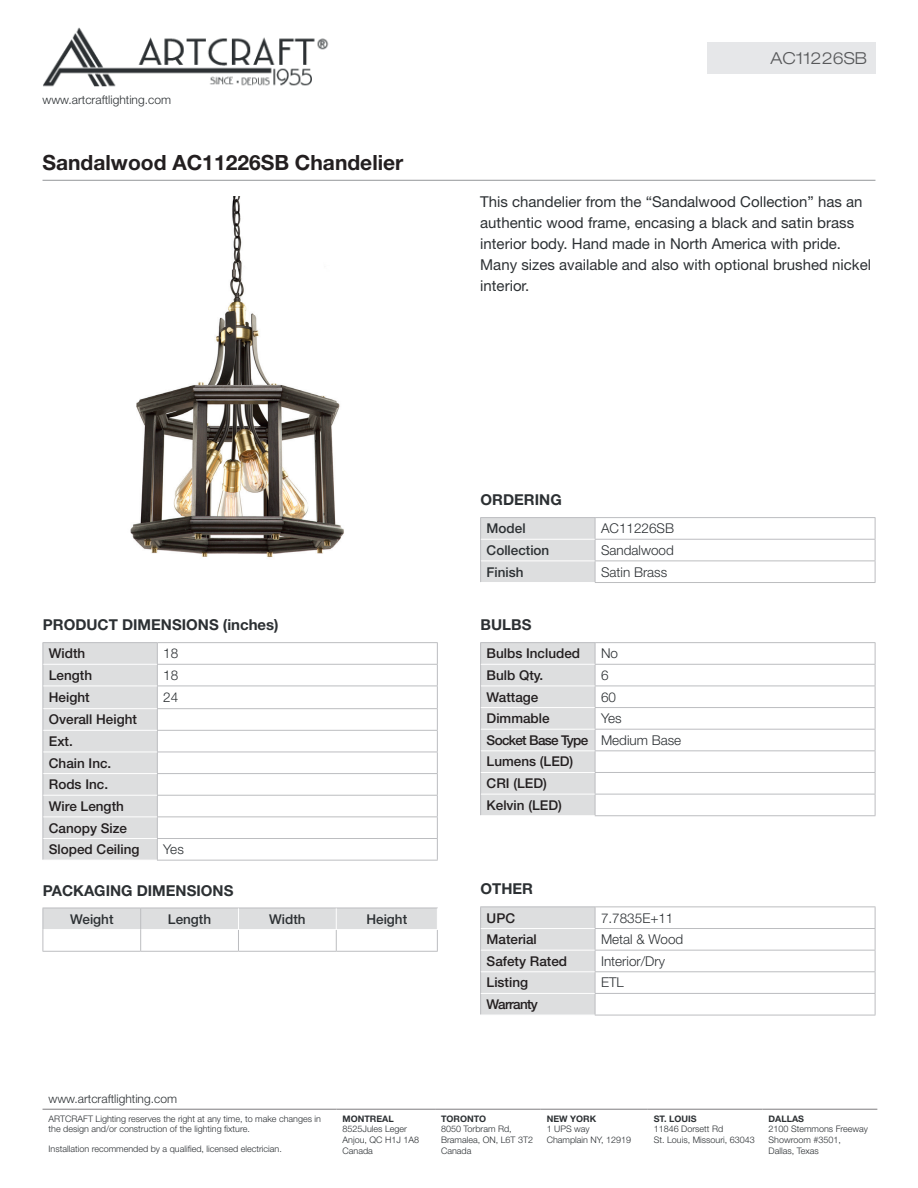
<style>
.page{position:relative;width:918px;height:1188px;background:#fff}
.page>*{position:absolute;margin:0;border:0;box-sizing:border-box;transform-origin:0 0}
.t1{font:700 21px "Helvetica Neue LT Std";color:#231f20}
.t2{font:300 expanded 16.5px "Helvetica Neue LT Std";color:#57585a}
.t3{font:15px/21px "Helvetica Neue LT Std";color:#2c3033}
.t4{font:700 15px "Helvetica Neue LT Std";color:#2c3033}
.t5{font:500 13.5px/21.6px "Helvetica Neue LT Std";color:#231f20}
.t6{font:300 13.5px "Helvetica Neue LT Std";color:#2c3033}
.t7{font:500 13.5px "Helvetica Neue LT Std";color:#2c3033}
.t8{font:500 13.5px "Helvetica Neue LT Std";letter-spacing:-.05em;color:#231f20}
.t9{font:300 12px "Helvetica Neue LT Std";color:#2c3033}
.t10{font:300 9px/10.8px "Helvetica Neue LT Std";color:#2c3033}
.t11{font:700 9px "Helvetica Neue LT Std";color:#2c3033}
.s1{font-weight:300;color:#2c3033}
</style>
<div class="page">
<img style="left:43px;top:27px;width:286px;height:60px">
<hr style="left:43px;top:1109px;width:294px;height:1px;background:#7e7c7f">
<hr style="left:337px;top:1109px;width:98px;height:1px;background:#7e7c7f">
<hr style="left:435px;top:1109px;width:106px;height:1px;background:#7e7c7f">
<hr style="left:541px;top:1109px;width:107px;height:1px;background:#7e7c7f">
<hr style="left:648px;top:1109px;width:115px;height:1px;background:#7e7c7f">
<hr style="left:763px;top:1109px;width:114px;height:1px;background:#7e7c7f">
<hr style="left:43px;top:180px;width:832px;height:1px;background:#939598">
<div style="left:707px;top:43px;width:168px;height:31px;background:#e6e7e9"></div>
<img style="left:130px;top:196px;width:214px;height:362px">
<hr style="left:43px;top:642px;width:114px;height:1px;background:#bcbdc0">
<hr style="left:157px;top:642px;width:281px;height:1px;background:#bcbdc0">
<hr style="left:157px;top:664px;width:281px;height:1px;background:#bcbdc0">
<hr style="left:157px;top:686px;width:281px;height:1px;background:#bcbdc0">
<hr style="left:157px;top:708px;width:281px;height:1px;background:#bcbdc0">
<hr style="left:157px;top:730px;width:281px;height:1px;background:#bcbdc0">
<hr style="left:157px;top:752px;width:281px;height:1px;background:#bcbdc0">
<hr style="left:157px;top:773px;width:281px;height:1px;background:#bcbdc0">
<hr style="left:157px;top:795px;width:281px;height:1px;background:#bcbdc0">
<hr style="left:157px;top:816px;width:281px;height:1px;background:#bcbdc0">
<hr style="left:157px;top:838px;width:281px;height:1px;background:#bcbdc0">
<div style="left:43px;top:643px;width:115px;height:217px;background:#dddedf"></div>
<svg style="left:437px;top:643px;width:1px;height:217px"></svg>
<hr style="left:157px;top:860px;width:281px;height:1px;background:#bcbdc0">
<hr style="left:43px;top:664px;width:114px;height:1px;background:#fff">
<hr style="left:43px;top:686px;width:114px;height:1px;background:#fff">
<hr style="left:43px;top:708px;width:114px;height:1px;background:#fff">
<hr style="left:43px;top:730px;width:114px;height:1px;background:#fff">
<hr style="left:43px;top:752px;width:114px;height:1px;background:#fff">
<hr style="left:43px;top:773px;width:114px;height:1px;background:#fff">
<hr style="left:43px;top:795px;width:114px;height:1px;background:#fff">
<hr style="left:43px;top:816px;width:114px;height:1px;background:#fff">
<hr style="left:43px;top:838px;width:114px;height:1px;background:#fff">
<hr style="left:43px;top:951px;width:98px;height:1px;background:#bcbdc0">
<hr style="left:141px;top:951px;width:97px;height:1px;background:#bcbdc0">
<hr style="left:238px;top:951px;width:98px;height:1px;background:#bcbdc0">
<hr style="left:336px;top:951px;width:102px;height:1px;background:#bcbdc0">
<svg style="left:43px;top:908px;width:395px;height:43px"></svg>
<hr style="left:480px;top:642px;width:115px;height:1px;background:#bcbdc0">
<hr style="left:595px;top:642px;width:280px;height:1px;background:#bcbdc0">
<hr style="left:595px;top:664px;width:280px;height:1px;background:#bcbdc0">
<hr style="left:595px;top:686px;width:280px;height:1px;background:#bcbdc0">
<hr style="left:595px;top:707px;width:280px;height:1px;background:#bcbdc0">
<hr style="left:595px;top:729px;width:280px;height:1px;background:#bcbdc0">
<hr style="left:595px;top:750px;width:280px;height:1px;background:#bcbdc0">
<hr style="left:595px;top:772px;width:280px;height:1px;background:#bcbdc0">
<hr style="left:595px;top:794px;width:280px;height:1px;background:#bcbdc0">
<div style="left:480px;top:643px;width:116px;height:172px;background:#dddedf"></div>
<svg style="left:875px;top:643px;width:1px;height:172px"></svg>
<hr style="left:595px;top:815px;width:280px;height:1px;background:#bcbdc0">
<hr style="left:481px;top:664px;width:114px;height:1px;background:#fff">
<hr style="left:481px;top:686px;width:114px;height:1px;background:#fff">
<hr style="left:481px;top:707px;width:114px;height:1px;background:#fff">
<hr style="left:481px;top:729px;width:114px;height:1px;background:#fff">
<hr style="left:481px;top:750px;width:114px;height:1px;background:#fff">
<hr style="left:481px;top:772px;width:114px;height:1px;background:#fff">
<hr style="left:481px;top:794px;width:114px;height:1px;background:#fff">
<hr style="left:480px;top:906px;width:115px;height:1px;background:#bcbdc0">
<hr style="left:595px;top:906px;width:280px;height:1px;background:#bcbdc0">
<hr style="left:595px;top:928px;width:280px;height:1px;background:#bcbdc0">
<hr style="left:595px;top:950px;width:280px;height:1px;background:#bcbdc0">
<hr style="left:595px;top:971px;width:280px;height:1px;background:#bcbdc0">
<hr style="left:595px;top:993px;width:280px;height:1px;background:#bcbdc0">
<div style="left:480px;top:907px;width:116px;height:108px;background:#dddedf"></div>
<svg style="left:875px;top:907px;width:1px;height:108px"></svg>
<hr style="left:595px;top:1015px;width:280px;height:1px;background:#bcbdc0">
<hr style="left:481px;top:928px;width:114px;height:1px;background:#fff">
<hr style="left:481px;top:950px;width:114px;height:1px;background:#fff">
<hr style="left:481px;top:971px;width:114px;height:1px;background:#fff">
<hr style="left:481px;top:993px;width:114px;height:1px;background:#fff">
<hr style="left:480px;top:517px;width:115px;height:1px;background:#bcbdc0">
<hr style="left:595px;top:517px;width:280px;height:1px;background:#bcbdc0">
<hr style="left:595px;top:539px;width:280px;height:1px;background:#bcbdc0">
<hr style="left:595px;top:561px;width:280px;height:1px;background:#bcbdc0">
<div style="left:480px;top:518px;width:116px;height:64px;background:#dddedf"></div>
<svg style="left:875px;top:518px;width:1px;height:64px"></svg>
<hr style="left:595px;top:582px;width:280px;height:1px;background:#bcbdc0">
<hr style="left:481px;top:539px;width:114px;height:1px;background:#fff">
<hr style="left:481px;top:561px;width:114px;height:1px;background:#fff">
<h3 class="t9" style="left:43px;top:93px;width:130px">www.artcraftlighting.com</h3>
<h1 class="t1" style="left:43px;top:150px;width:362px">Sandalwood AC11226SB Chandelier</h1>
<h2 class="t2" style="left:771px;top:48px;width:98px">AC11226SB</h2>
<h3 class="t3" style="left:480px;top:191px;width:392px">This chandelier from the “Sandalwood Collection” has an authentic wood frame, encasing a black and satin brass interior body. Hand made in North America with pride.<br>Many sizes available and also with optional brushed nickel interior.</h3>
<h3 class="t4" style="left:43px;top:615px;width:237px">PRODUCT DIMENSIONS (inches)</h3>
<h3 class="t5" style="left:49px;top:643px;width:38px">Width</h3>
<h3 class="t6" style="left:163px;top:645px;width:17px">18</h3>
<h3 class="t5" style="left:49px;top:664px;width:45px">Length</h3>
<h3 class="t6" style="left:163px;top:667px;width:17px">18</h3>
<h3 class="t5" style="left:49px;top:686px;width:42px">Height</h3>
<h3 class="t6" style="left:163px;top:689px;width:17px">24</h3>
<h3 class="t5" style="left:49px;top:709px;width:92px">Overall Height<br>Ext.<br>Chain Inc.<br>Rods Inc.<br>Wire Length<br>Canopy Size<br>Sloped Ceiling</h3>
<h3 class="t6" style="left:163px;top:841px;width:22px">Yes</h3>
<h3 class="t4" style="left:43px;top:881px;width:192px">PACKAGING DIMENSIONS</h3>
<h3 class="t7" style="left:70px;top:911px;width:45px">Weight</h3>
<h3 class="t7" style="left:168px;top:911px;width:45px">Length</h3>
<h3 class="t7" style="left:269px;top:911px;width:38px">Width</h3>
<h3 class="t7" style="left:366px;top:911px;width:42px">Height</h3>
<h3 class="t4" style="left:481px;top:490px;width:83px">ORDERING</h3>
<h3 class="t7" style="left:487px;top:520px;width:41px">Model</h3>
<h3 class="t6" style="left:601px;top:520px;width:75px">AC11226SB</h3>
<h3 class="t7" style="left:487px;top:542px;width:64px">Collection</h3>
<h3 class="t6" style="left:601px;top:542px;width:74px">Sandalwood</h3>
<h3 class="t7" style="left:487px;top:564px;width:39px">Finish</h3>
<h3 class="t6" style="left:601px;top:563px;width:68px">Satin Brass</h3>
<h3 class="t4" style="left:481px;top:615px;width:52px">BULBS</h3>
<h3 class="t5" style="left:487px;top:643px;width:95px">Bulbs Included</h3>
<h3 class="t6" style="left:601px;top:645px;width:19px">No</h3>
<h3 class="t5" style="left:487px;top:664px;width:58px">Bulb Qty.</h3>
<h3 class="t6" style="left:601px;top:667px;width:9px">6</h3>
<h3 class="t5" style="left:487px;top:686px;width:53px">Wattage</h3>
<h3 class="t6" style="left:601px;top:689px;width:17px">60</h3>
<h3 class="t5" style="left:487px;top:707px;width:65px">Dimmable</h3>
<h3 class="t5" style="left:487px;top:707px;width:196px;text-indent:114px"><span class="s1">Yes<br></span>Socket Base Type <span class="s1">Medium Base<br></span>Lumens (LED)<br>CRI (LED)<br>Kelvin (LED)</h3>
<h3 class="t4" style="left:481px;top:879px;width:54px">OTHER</h3>
<h3 class="t5" style="left:487px;top:907px;width:30px">UPC</h3>
<h3 class="t6" style="left:601px;top:909px;width:74px">7.7835E+11</h3>
<h3 class="t5" style="left:487px;top:928px;width:52px">Material</h3>
<h3 class="t6" style="left:601px;top:931px;width:84px">Metal &amp; Wood</h3>
<h3 class="t5" style="left:487px;top:950px;width:82px">Safety Rated</h3>
<h3 class="t6" style="left:601px;top:953px;width:66px">Interior/Dry</h3>
<h3 class="t5" style="left:487px;top:972px;width:43px">Listing</h3>
<h3 class="t6" style="left:601px;top:974px;width:24px">ETL</h3>
<h3 class="t8" style="left:487px;top:996px;width:53px">Warranty</h3>
<h3 class="t9" style="left:49px;top:1092px;width:130px">www.artcraftlighting.com</h3>
<p class="t10" style="left:49px;top:1113px;width:274px">ARTCRAFT Lighting reserves the right at any time, to make changes in the design and/or construction of the lighting fixture.</p>
<p class="t10" style="left:49px;top:1143px;width:235px">Installation recommended by a qualified, licensed electrician.</p>
<p class="t11" style="left:343px;top:1113px;width:53px">MONTREAL</p>
<p class="t10" style="left:343px;top:1124px;width:78px">8525Jules Leger<br>Anjou, QC H1J 1A8<br>Canada</p>
<p class="t11" style="left:441px;top:1113px;width:47px">TORONTO</p>
<p class="t10" style="left:441px;top:1124px;width:94px">8050 Torbram Rd,<br>Bramalea, ON, L6T 3T2<br>Canada</p>
<p class="t11" style="left:547px;top:1113px;width:51px">NEW YORK</p>
<p class="t10" style="left:547px;top:1124px;width:86px">1 UPS way<br>Champlain NY, 12919</p>
<p class="t11" style="left:654px;top:1113px;width:44px">ST. LOUIS</p>
<p class="t10" style="left:654px;top:1124px;width:103px">11846 Dorsett Rd<br>St. Louis, Missouri, 63043</p>
<p class="t11" style="left:769px;top:1113px;width:37px">DALLAS</p>
<p class="t10" style="left:769px;top:1124px;width:101px">2100 Stemmons Freeway<br>Showroom #3501,<br>Dallas, Texas</p>
</div>
